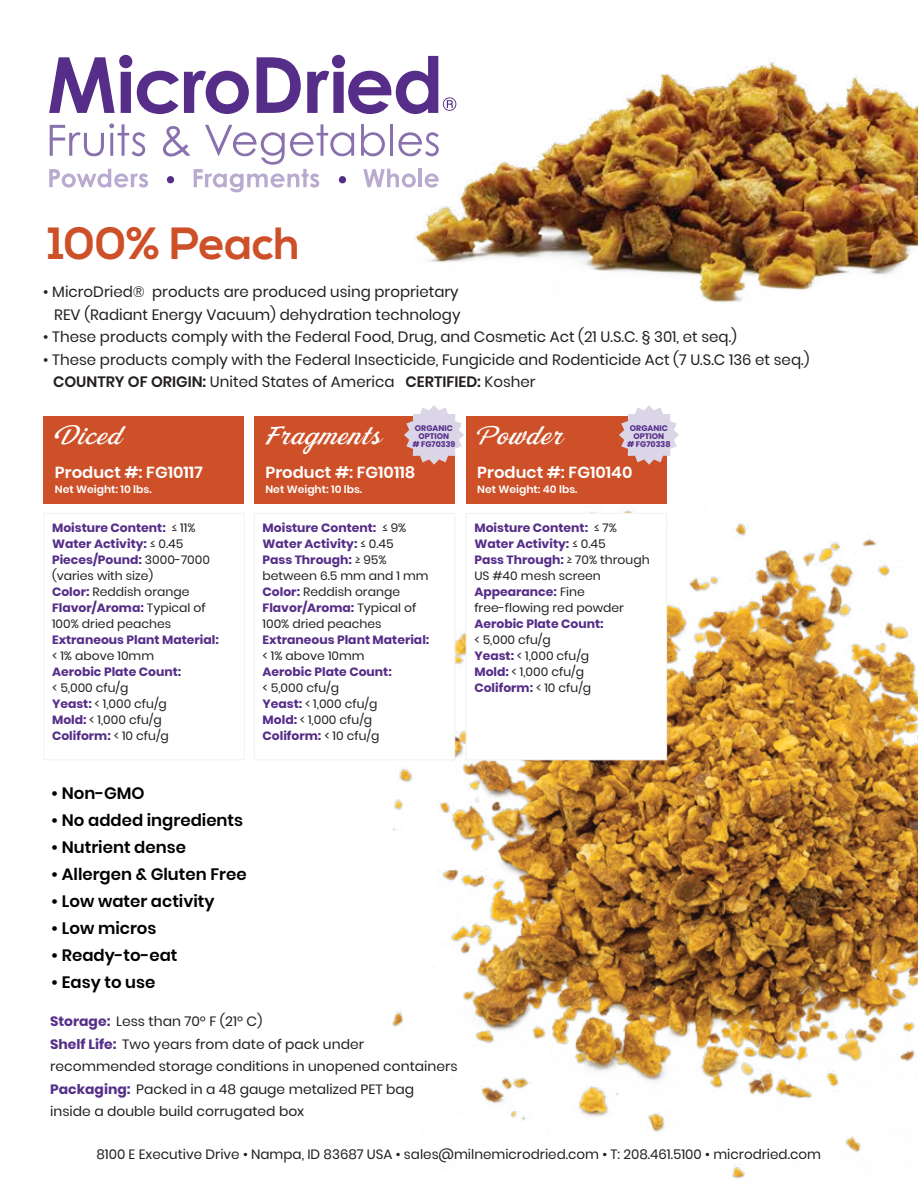
<style>
.page{position:relative;width:918px;height:1188px;background:#fff}
.page>*{position:absolute;margin:0;border:0;box-sizing:border-box;transform-origin:0 0}
.t1{font:700 45px "Nexa";letter-spacing:-.005em;color:#cd5028}
.t2{font:27px "Dream Lover";color:#fff}
.t3{font:600 16.5px "Poppins";color:#010101}
.t4{font:600 16.05px "Poppins";color:#fff}
.t5{font:15px/22.5px "Poppins";color:#231f20;text-align:right}
.t6{font:13.5px/22.5px "Poppins";color:#231f20}
.t7{font:12px/16px "Poppins";color:#231f20}
.t8{font:700 12px "Poppins";color:#552e89}
.t9{font:600 10.5px "Poppins";color:#fff}
.t10{font:700 8.1px/8.1px "Poppins";color:#552e89;text-align:center}
.s1{font-weight:600}
.s2{font-weight:700;color:#552e89}
</style>
<div class="page">
<img style="left:386px;top:508px;width:532px;height:671px">
<div style="left:423px;top:1111px;width:50px;height:46px;background:#fff;border-radius:50%"></div>
<img style="left:408px;top:58px;width:510px;height:244px">
<div style="left:43px;top:513px;width:202px;height:247px;background:#fff;border:1px solid #f1f1f2"></div>
<div style="left:44px;top:416px;width:200px;height:87px;background:#cd5028"></div>
<svg style="left:49px;top:169px;width:99px;height:19px"></svg>
<svg style="left:363px;top:169px;width:53px;height:19px"></svg>
<hr style="left:419px;top:169px;width:3px;height:18px;background:#b9abcf">
<svg style="left:425px;top:173px;width:14px;height:15px"></svg>
<svg style="left:49px;top:55px;width:200px;height:59px"></svg>
<svg style="left:257px;top:57px;width:44px;height:56px"></svg>
<svg style="left:307px;top:55px;width:149px;height:59px"></svg>
<svg style="left:50px;top:123px;width:95px;height:33px"></svg>
<svg style="left:163px;top:124px;width:191px;height:68px"></svg>
<svg style="left:361px;top:124px;width:24px;height:32px"></svg>
<hr style="left:390px;top:124px;width:3px;height:32px;background:#8971ad">
<svg style="left:398px;top:132px;width:41px;height:24px"></svg>
<div style="left:254px;top:513px;width:201px;height:247px;background:#fff;border:1px solid #f1f1f2"></div>
<div style="left:254px;top:416px;width:201px;height:87px;background:#cd5028"></div>
<div style="left:466px;top:513px;width:201px;height:247px;background:#fff;border:1px solid #f1f1f2"></div>
<div style="left:466px;top:416px;width:200px;height:87px;background:#cd5028"></div>
<svg style="left:404px;top:405px;width:60px;height:60px"></svg>
<svg style="left:619px;top:405px;width:60px;height:60px"></svg>
<h1 class="t1" style="left:48px;top:217px;width:254px">100% Peach</h1>
<p class="t5" style="left:43px;top:281px;width:419px">• MicroDried® products are produced using proprietary<br>REV (Radiant Energy Vacuum) dehydration technology</p>
<p class="t5" style="left:43px;top:326px;width:695px">• These products comply with the Federal Food, Drug, and Cosmetic Act (21 U.S.C. § 301, et seq.)</p>
<p class="t5" style="left:53px;top:348px;width:758px;text-align:left;text-indent:-10px">• These products comply with the Federal Insecticide, Fungicide and Rodenticide Act (7 U.S.C 136 et seq.)<br><span class="s1">COUNTRY OF ORIGIN:</span> United States of America <span class="s1">CERTIFIED:</span> Kosher</p>
<h2 class="t2" style="left:55px;top:420px;width:70px">Diced</h2>
<h2 class="t2" style="left:265px;top:420px;width:119px">Fragments</h2>
<p class="t10" style="left:412px;top:424px;width:45px">ORGANIC<br>OPTION<br># FG70339</p>
<p class="t10" style="left:627px;top:424px;width:45px">ORGANIC<br>OPTION<br># FG70338</p>
<h2 class="t2" style="left:477px;top:420px;width:88px">Powder</h2>
<h3 class="t4" style="left:55px;top:463px;width:149px">Product #: FG10117</h3>
<p class="t9" style="left:55px;top:483px;width:98px">Net Weight: 10 lbs.</p>
<h3 class="t4" style="left:265px;top:463px;width:151px">Product #: FG10118</h3>
<p class="t9" style="left:265px;top:483px;width:98px">Net Weight: 10 lbs.</p>
<h3 class="t4" style="left:477px;top:463px;width:157px">Product #: FG10140</h3>
<p class="t9" style="left:477px;top:483px;width:102px">Net Weight: 40 lbs.</p>
<p class="t7" style="left:52px;top:520px;width:159px"><span class="s2">Moisture Content:</span> ≤ 11%<br><span class="s2">Water Activity:</span> ≤ 0.45<br><span class="s2">Pieces/Pound:</span> 3000-7000 (varies with size)<br><span class="s2">Color:</span> Reddish orange<br><span class="s2">Flavor/Aroma:</span> Typical of<br>100% dried peaches</p>
<p class="t8" style="left:52px;top:633px;width:168px">Extraneous Plant Material:</p>
<p class="t7" style="left:52px;top:648px;width:103px">&lt; 1% above 10mm</p>
<p class="t8" style="left:52px;top:665px;width:131px">Aerobic Plate Count:</p>
<p class="t7" style="left:52px;top:680px;width:118px">&lt; 5,000 cfu/g<br><span class="s2">Yeast:</span> &lt; 1,000 cfu/g<br><span class="s2">Mold:</span> &lt; 1,000 cfu/g<br><span class="s2">Coliform:</span> &lt; 10 cfu/g</p>
<p class="t7" style="left:263px;top:520px;width:168px"><span class="s2">Moisture Content:</span> ≤ 9%<br><span class="s2">Water Activity:</span> ≤ 0.45<br><span class="s2">Pass Through:</span> ≥ 95% between 6.5 mm and 1 mm<br><span class="s2">Color:</span> Reddish orange<br><span class="s2">Flavor/Aroma:</span> Typical of<br>100% dried peaches</p>
<p class="t8" style="left:263px;top:633px;width:168px">Extraneous Plant Material:</p>
<p class="t7" style="left:263px;top:648px;width:103px">&lt; 1% above 10mm</p>
<p class="t8" style="left:263px;top:665px;width:131px">Aerobic Plate Count:</p>
<p class="t7" style="left:263px;top:680px;width:118px">&lt; 5,000 cfu/g<br><span class="s2">Yeast:</span> &lt; 1,000 cfu/g<br><span class="s2">Mold:</span> &lt; 1,000 cfu/g<br><span class="s2">Coliform:</span> &lt; 10 cfu/g</p>
<p class="t7" style="left:474px;top:520px;width:177px"><span class="s2">Moisture Content:</span> ≤ 7%<br><span class="s2">Water Activity:</span> ≤ 0.45<br><span class="s2">Pass Through:</span> ≥ 70% through<br>US #40 mesh screen<br><span class="s2">Appearance:</span> Fine free-flowing red powder</p>
<p class="t8" style="left:474px;top:617px;width:131px">Aerobic Plate Count:</p>
<p class="t7" style="left:474px;top:632px;width:118px">&lt; 5,000 cfu/g<br><span class="s2">Yeast:</span> &lt; 1,000 cfu/g<br><span class="s2">Mold:</span> &lt; 1,000 cfu/g<br><span class="s2">Coliform:</span> &lt; 10 cfu/g</p>
<h3 class="t3" style="left:51px;top:784px;width:95px">• Non-GMO</h3>
<h3 class="t3" style="left:51px;top:811px;width:193px">• No added ingredients</h3>
<h3 class="t3" style="left:51px;top:838px;width:136px">• Nutrient dense</h3>
<h3 class="t3" style="left:51px;top:865px;width:197px">• Allergen &amp; Gluten Free</h3>
<h3 class="t3" style="left:51px;top:892px;width:165px">• Low water activity</h3>
<h3 class="t3" style="left:51px;top:919px;width:107px">• Low micros</h3>
<h3 class="t3" style="left:51px;top:946px;width:128px">• Ready-to-eat</h3>
<h3 class="t3" style="left:51px;top:973px;width:106px">• Easy to use</h3>
<p class="t6" style="left:50px;top:1010px;width:409px"><span class="s2">Storage:</span> Less than 70º F (21º C)<br><span class="s2">Shelf Life:</span> Two years from date of pack under recommended storage conditions in unopened containers <span class="s2">Packaging:</span> Packed in a 48 gauge metalized PET bag inside a double build corrugated box</p>
<p class="t6" style="left:96px;top:1143px;width:726px">8100 E Executive Drive • Nampa, ID 83687 USA • sales@milnemicrodried.com • T: 208.461.5100 • microdried.com</p>
</div>
